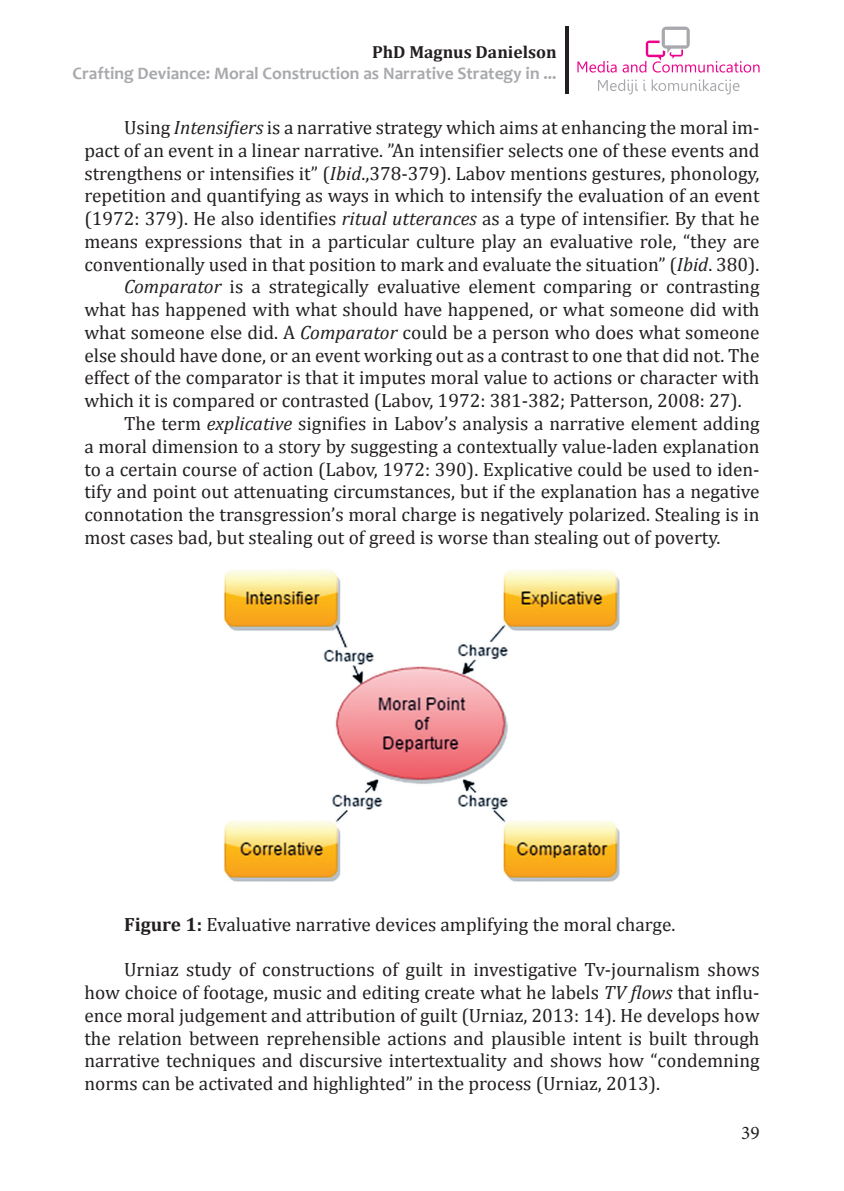
<style>
.page{position:relative;width:844px;height:1191px;background:#fff}
.page>*{position:absolute;margin:0;border:0;box-sizing:border-box;transform-origin:0 0}
.t1{font:19.25px/22.8px "Cambria";color:#231f20;text-align:justify}
.t2{font:19.25px "Minion Pro";color:#231f20}
.t3{font:700 17.5px "Candara";color:#a8a9ad}
.t4{font:700 17.5px "Cambria";color:#231f20}
.s1{font-style:italic}
.s2{font-weight:700}
</style>
<div class="page">
<svg style="left:577px;top:61px;width:39px;height:12px"></svg>
<svg style="left:622px;top:27px;width:137px;height:46px"></svg>
<svg style="left:598px;top:79px;width:39px;height:15px"></svg>
<svg style="left:643px;top:79px;width:96px;height:15px"></svg>
<hr style="left:565px;top:27px;width:3px;height:67px;background:#231f20">
<img style="left:223px;top:570px;width:397px;height:312px">
<p class="t4" style="left:372px;top:40px;width:186px">PhD Magnus Danielson</p>
<p class="t3" style="left:72px;top:63px;width:485px">Crafting Deviance: Moral Construction as Narrative Strategy in ...</p>
<p class="t1" style="left:124px;top:116px;width:636px">Using <span class="s1">Intensifiers</span> is a narrative strategy which aims at enhancing the moral im-</p>
<p class="t1" style="left:84px;top:139px;width:676px">pact of an event in a linear narrative. ”An intensifier selects one of these events and</p>
<p class="t1" style="left:84px;top:162px;width:676px">strengthens or intensifies it” (<span class="s1">Ibid</span>.,378-379). Labov mentions gestures, phonology,</p>
<p class="t1" style="left:84px;top:184px;width:676px">repetition and quantifying as ways in which to intensify the evaluation of an event</p>
<p class="t1" style="left:84px;top:207px;width:676px">(1972: 379). He also identifies <span class="s1">ritual utterances</span> as a type of intensifier. By that he</p>
<p class="t1" style="left:84px;top:230px;width:676px">means expressions that in a particular culture play an evaluative role, “they are</p>
<p class="t1" style="left:84px;top:253px;width:676px">conventionally used in that position to mark and evaluate the situation” (<span class="s1">Ibid</span>. 380).</p>
<p class="t1" style="left:124px;top:275px;width:636px"><span class="s1">Comparator</span> is a strategically evaluative element comparing or contrasting</p>
<p class="t1" style="left:84px;top:298px;width:676px">what has happened with what should have happened, or what someone did with</p>
<p class="t1" style="left:84px;top:321px;width:676px">what someone else did. A <span class="s1">Comparator</span> could be a person who does what someone</p>
<p class="t1" style="left:84px;top:344px;width:676px">else should have done, or an event working out as a contrast to one that did not. The</p>
<p class="t1" style="left:84px;top:366px;width:676px">effect of the comparator is that it imputes moral value to actions or character with</p>
<p class="t1" style="left:84px;top:389px;width:658px">which it is compared or contrasted (Labov, 1972: 381-382; Patterson, 2008: 27).</p>
<p class="t1" style="left:124px;top:412px;width:636px">The term <span class="s1">explicative</span> signifies in Labov’s analysis a narrative element adding</p>
<p class="t1" style="left:84px;top:435px;width:676px">a moral dimension to a story by suggesting a contextually value-laden explanation</p>
<p class="t1" style="left:84px;top:457px;width:676px">to a certain course of action (Labov, 1972: 390). Explicative could be used to iden-</p>
<p class="t1" style="left:84px;top:480px;width:676px">tify and point out attenuating circumstances, but if the explanation has a negative</p>
<p class="t1" style="left:84px;top:503px;width:676px">connotation the transgression’s moral charge is negatively polarized. Stealing is in</p>
<p class="t1" style="left:84px;top:526px;width:637px">most cases bad, but stealing out of greed is worse than stealing out of poverty.</p>
<p class="t1" style="left:124px;top:912px;width:552px"><span class="s2">Figure 1:</span> Evaluative narrative devices amplifying the moral charge.</p>
<p class="t1" style="left:84px;top:958px;width:676px;text-indent:40px">Urniaz study of constructions of guilt in investigative Tv-journalism shows how choice of footage, music and editing create what he labels <span class="s1">TV flows</span> that influ&shy;ence moral judgement and attribution of guilt (Urniaz, 2013: 14). He develops how the relation between reprehensible actions and plausible intent is built through narrative techniques and discursive intertextuality and shows how “condemning norms can be activated and highlighted” in the process (Urniaz, 2013).</p>
<p class="t2" style="left:740px;top:1120px;width:20px">39</p>
</div>
